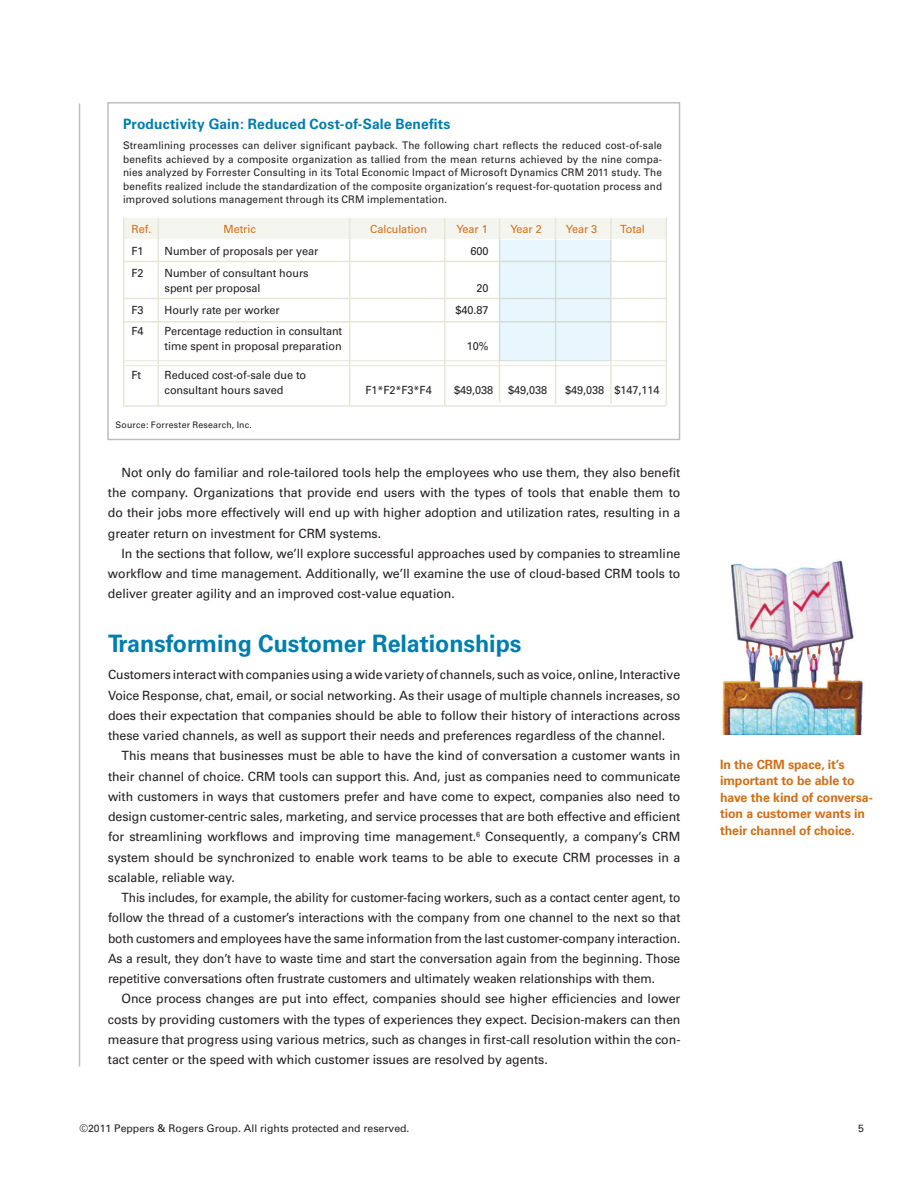
<style>
.page{position:relative;width:918px;height:1188px;background:#fff}
.page>*{position:absolute;margin:0;border:0;box-sizing:border-box;transform-origin:0 0}
.t1{font:700 24px "Univers";letter-spacing:-.005em;color:#007eae}
.t2{font:700 14.25px "Univers";letter-spacing:.01em;color:#007eae}
.t3{font:12.75px/20.2px "Univers";letter-spacing:-.005em;color:#231f20;text-align:justify}
.t4{font:12.75px/20.2px "Univers";letter-spacing:-.005em;color:#231f20;text-align:justify;scale:.94 1}
.t5{font:700 12.75px/16.5px "Univers";letter-spacing:-.005em;color:#d06f18}
.t6{font:11.25px/15px "Univers";letter-spacing:-.005em;color:#231f20}
.t7{font:11.25px "Univers";letter-spacing:-.005em;color:#d06f18}
.t8{font:10.5px/13.5px "Univers";color:#231f20;text-align:justify;scale:.95 1}
.t9{font:10.5px "Univers";color:#231f20}
.t10{font:9px "Univers";letter-spacing:.025em;color:#231f20}
</style>
<div class="page">
<hr style="left:79px;top:104px;width:1px;height:962px;background:#bcbdc0">
<div style="left:123px;top:218px;width:543px;height:21px;background:#f5f5f0"></div>
<div style="left:107px;top:102px;width:573px;height:338px;border:2px solid #bcbdc0"></div>
<hr style="left:158px;top:218px;width:1px;height:187px;background:#e7e6d9">
<hr style="left:123px;top:218px;width:1px;height:187px;background:#e7e6d9">
<hr style="left:666px;top:218px;width:1px;height:187px;background:#e7e6d9">
<hr style="left:349px;top:218px;width:1px;height:187px;background:#e7e6d9">
<hr style="left:444px;top:218px;width:2px;height:187px;background:#e7e6d9">
<hr style="left:499px;top:218px;width:1px;height:185px;background:#e7e6d9">
<hr style="left:555px;top:218px;width:1px;height:186px;background:#e7e6d9">
<hr style="left:610px;top:218px;width:2px;height:186px;background:#e7e6d9">
<hr style="left:123px;top:261px;width:543px;height:1px;background:#e7e6d9">
<hr style="left:123px;top:298px;width:543px;height:1px;background:#e7e6d9">
<hr style="left:123px;top:321px;width:543px;height:1px;background:#e7e6d9">
<hr style="left:123px;top:405px;width:543px;height:2px;background:#e7e6d9">
<hr style="left:123px;top:360px;width:543px;height:1px;background:#e7e6d9">
<hr style="left:123px;top:365px;width:543px;height:1px;background:#e7e6d9">
<div style="left:500px;top:240px;width:111px;height:121px;background:#e8f6fd"></div>
<img style="left:722px;top:560px;width:141px;height:175px">
<p class="t2" style="left:123px;top:116px;width:329px">Productivity Gain: Reduced Cost-of-Sale Benefits</p>
<p class="t8" style="left:123px;top:139px;width:569px">Streamlining processes can deliver significant payback. The following chart reflects the reduced cost-of-sale benefits achieved by a composite organization as tallied from the mean returns achieved by the nine compa&shy;nies analyzed by Forrester Consulting in its Total Economic Impact of Microsoft Dynamics CRM 2011 study. The benefits realized include the standardization of the composite organization’s request-for-quotation process and improved solutions management through its CRM implementation.</p>
<p class="t7" style="left:132px;top:223px;width:21px">Ref.</p>
<p class="t7" style="left:223px;top:223px;width:34px">Metric</p>
<p class="t7" style="left:370px;top:223px;width:59px">Calculation</p>
<p class="t7" style="left:456px;top:223px;width:33px">Year 1</p>
<p class="t7" style="left:510px;top:223px;width:33px">Year 2</p>
<p class="t7" style="left:566px;top:223px;width:33px">Year 3</p>
<p class="t7" style="left:620px;top:223px;width:26px">Total</p>
<p class="t6" style="left:132px;top:244px;width:14px">F1</p>
<p class="t6" style="left:165px;top:244px;width:155px">Number of proposals per year</p>
<p class="t6" style="left:471px;top:244px;width:20px">600</p>
<p class="t6" style="left:132px;top:266px;width:14px">F2</p>
<p class="t6" style="left:165px;top:266px;width:146px">Number of consultant hours spent per proposal</p>
<p class="t6" style="left:477px;top:281px;width:14px">20</p>
<p class="t6" style="left:132px;top:302px;width:14px">F3</p>
<p class="t6" style="left:165px;top:302px;width:117px">Hourly rate per worker</p>
<p class="t6" style="left:456px;top:302px;width:35px">$40.87</p>
<p class="t6" style="left:132px;top:324px;width:14px">F4</p>
<p class="t6" style="left:165px;top:324px;width:179px">Percentage reduction in consultant time spent in proposal preparation</p>
<p class="t6" style="left:467px;top:339px;width:23px">10%</p>
<p class="t6" style="left:132px;top:367px;width:11px">Ft</p>
<p class="t6" style="left:165px;top:367px;width:143px">Reduced cost-of-sale due to consultant hours saved</p>
<p class="t10" style="left:116px;top:420px;width:138px">Source: Forrester Research, Inc.</p>
<p class="t6" style="left:366px;top:382px;width:68px">F1*F2*F3*F4</p>
<p class="t6" style="left:454px;top:382px;width:41px">$49,038</p>
<p class="t6" style="left:508px;top:382px;width:41px">$49,038</p>
<p class="t6" style="left:565px;top:382px;width:96px">$49,038 $147,114</p>
<p class="t3" style="left:108px;top:462px;width:574px;text-indent:14px">Not only do familiar and role-tailored tools help the employees who use them, they also benefit the company. Organizations that provide end users with the types of tools that enable them to do their jobs more effectively will end up with higher adoption and utilization rates, resulting in a greater return on investment for CRM systems.</p>
<p class="t3" style="left:108px;top:543px;width:574px;text-indent:14px">In the sections that follow, we’ll explore successful approaches used by companies to streamline workflow and time management. Additionally, we’ll examine the use of cloud-based CRM tools to deliver greater agility and an improved cost-value equation.</p>
<h1 class="t1" style="left:108px;top:630px;width:415px">Transforming Customer Relationships</h1>
<p class="t3" style="left:108px;top:665px;width:574px">Customers interact with companies using a wide variety of channels, such as voice, online, Interactive Voice Response, chat, email, or social networking. As their usage of multiple channels increases, so does their expectation that companies should be able to follow their history of interactions across these varied channels, as well as support their needs and preferences regardless of the channel.</p>
<p class="t3" style="left:108px;top:746px;width:574px;text-indent:14px">This means that businesses must be able to have the kind of conversation a customer wants in their channel of choice. CRM tools can support this. And, just as companies need to communicate with customers in ways that customers prefer and have come to expect, companies also need to design customer-centric sales, marketing, and service processes that are both effective and efficient for streamlining workflows and improving time management.<sup>6</sup> Consequently, a company’s CRM system should be synchronized to enable work teams to be able to execute CRM processes in a scalable, reliable way.</p>
<p class="t4" style="left:108px;top:887px;width:611px;text-indent:13px">This includes, for example, the ability for customer-facing workers, such as a contact center agent, to follow the thread of a customer’s interactions with the company from one channel to the next so that both customers and employees have the same information from the last customer-company interaction.<br>As a result, they don’t have to waste time and start the conversation again from the beginning. Those repetitive conversations often frustrate customers and ultimately weaken relationships with them.</p>
<p class="t3" style="left:108px;top:989px;width:574px;text-indent:14px">Once process changes are put into effect, companies should see higher efficiencies and lower costs by providing customers with the types of experiences they expect. Decision-makers can then measure that progress using various metrics, such as changes in first-call resolution within the con&shy;tact center or the speed with which customer issues are resolved by agents.</p>
<p class="t5" style="left:720px;top:756px;width:154px">In the CRM space, it’s important to be able to have the kind of conversa&shy;tion a customer wants in their channel of choice.</p>
<p class="t9" style="left:80px;top:1122px;width:331px">©2011 Peppers &amp; Rogers Group. All rights protected and reserved.</p>
<p class="t9" style="left:858px;top:1122px;width:7px">5</p>
</div>
